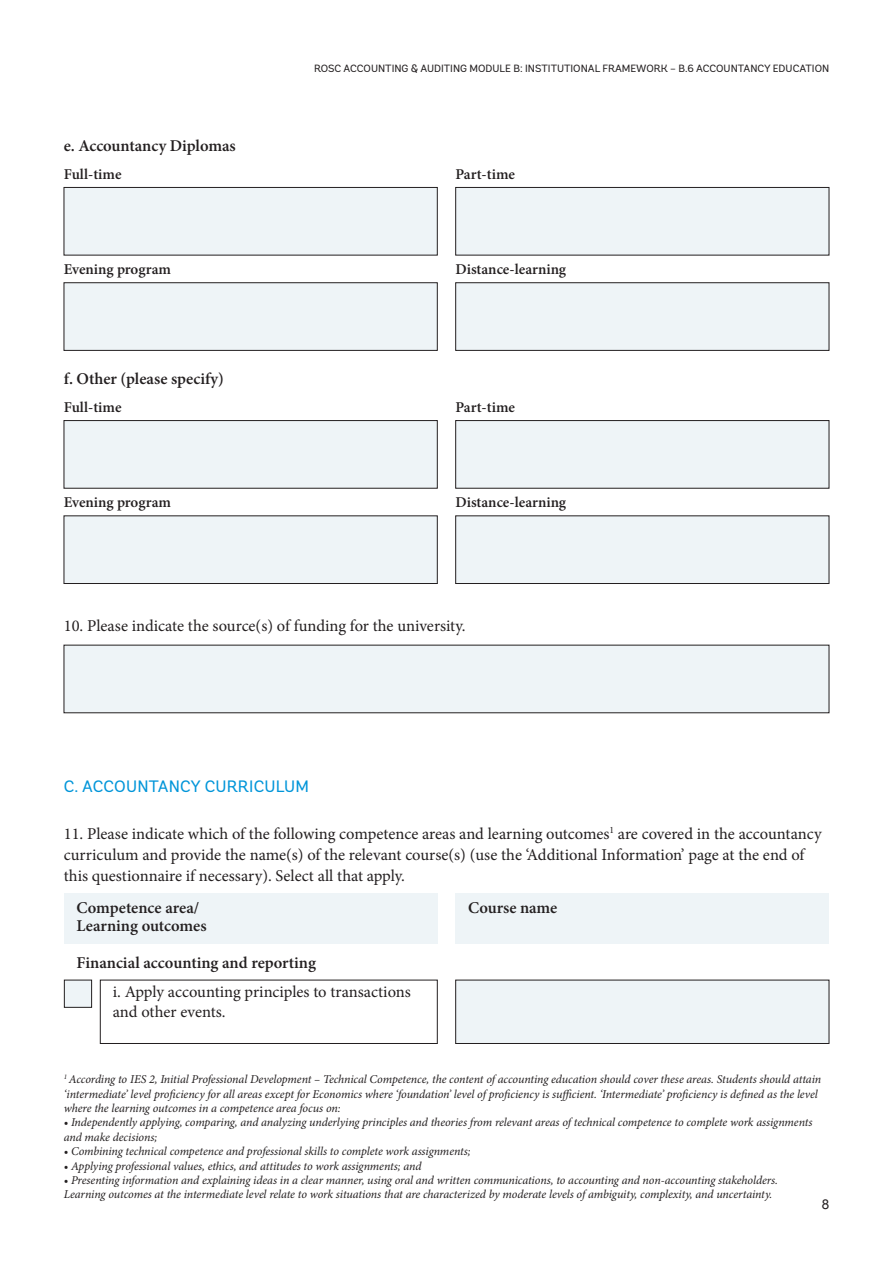
<style>
.page{position:relative;width:893px;height:1263px;background:#fff}
.page>*{position:absolute;margin:0;border:0;box-sizing:border-box;transform-origin:0 0}
.t1{font:16.5px/21px "Minion Pro";color:#231f20}
.t2{font:600 16.5px/18px "Minion Pro";letter-spacing:-.005em;color:#231f20}
.t3{font:16.5px "Andes";letter-spacing:.01em;color:#0095d9}
.t4{font:600 15px "Minion Pro";color:#231f20}
.t5{font:13.5px "Arial";color:#231f20}
.t6{font:italic 12px/14.4px "Minion Pro";letter-spacing:-.01em;color:#231f20}
.t7{font:10.5px "Andes";color:#231f20}
</style>
<div class="page">
<div style="left:64px;top:893px;width:373px;height:51px;background:#eef4f7"></div>
<div style="left:64px;top:187px;width:373px;height:68px;background:#eef4f7;border:1px solid #231f20"></div>
<div style="left:64px;top:420px;width:373px;height:68px;background:#eef4f7;border:1px solid #231f20"></div>
<div style="left:64px;top:283px;width:373px;height:68px;background:#eef4f7;border:1px solid #231f20"></div>
<div style="left:64px;top:516px;width:373px;height:68px;background:#eef4f7;border:1px solid #231f20"></div>
<div style="left:455px;top:187px;width:374px;height:68px;background:#eef4f7;border:1px solid #231f20"></div>
<div style="left:455px;top:420px;width:374px;height:68px;background:#eef4f7;border:1px solid #231f20"></div>
<div style="left:455px;top:283px;width:374px;height:68px;background:#eef4f7;border:1px solid #231f20"></div>
<div style="left:455px;top:516px;width:374px;height:68px;background:#eef4f7;border:1px solid #231f20"></div>
<div style="left:64px;top:645px;width:765px;height:68px;background:#eef4f7"></div>
<div style="left:100px;top:980px;width:337px;height:64px;border:1px solid #231f20"></div>
<div style="left:455px;top:980px;width:374px;height:64px;background:#eef4f7;border:1px solid #231f20"></div>
<div style="left:455px;top:893px;width:374px;height:51px;background:#eef4f7"></div>
<div style="left:64px;top:980px;width:28px;height:27px;background:#eef4f7;border:1px solid #231f20"></div>
<h1 class="t2" style="left:64px;top:136px;width:174px">e. Accountancy Diplomas</h1>
<p class="t4" style="left:64px;top:163px;width:59px">Full-time</p>
<p class="t4" style="left:64px;top:259px;width:109px">Evening program</p>
<h1 class="t2" style="left:64px;top:369px;width:162px">f. Other (please specify)</h1>
<p class="t4" style="left:64px;top:397px;width:59px">Full-time</p>
<p class="t4" style="left:64px;top:492px;width:109px">Evening program</p>
<p class="t7" style="left:314px;top:62px;width:44px">ROSC ACCO</p>
<p class="t7" style="left:371px;top:62px;width:245px">UNTING &amp; AUDITING MODULE B: I NSTITUTIONAL FRAM</p>
<p class="t7" style="left:630px;top:62px;width:101px">EWORK – B.6 ACCOUNT</p>
<p class="t7" style="left:743px;top:62px;width:37px">ANCY EDU</p>
<p class="t7" style="left:793px;top:62px;width:36px">CATI ON</p>
<p class="t4" style="left:455px;top:163px;width:61px">Part-time</p>
<p class="t4" style="left:455px;top:259px;width:112px">Distance-learning</p>
<p class="t4" style="left:455px;top:397px;width:61px">Part-time</p>
<p class="t4" style="left:455px;top:492px;width:112px">Distance-learning</p>
<h1 class="t1" style="left:64px;top:615px;width:403px">10. Please indicate the source(s) of funding for the university.</h1>
<h1 class="t3" style="left:64px;top:776px;width:247px">C. ACCOUNTANCY CURRICULUM</h1>
<p class="t1" style="left:64px;top:823px;width:759px">11. Please indicate which of the following competence areas and learning outcomes<sup>1</sup> are covered in the accountancy curriculum and provide the name(s) of the relevant course(s) (use the ‘Additional Information’ page at the end of this questionnaire if necessary). Select all that apply.</p>
<h1 class="t2" style="left:77px;top:898px;width:132px">Competence area/<br>Learning outcomes</h1>
<h1 class="t2" style="left:77px;top:954px;width:241px">Financial accounting and reporting</h1>
<h1 class="t1" style="left:113px;top:982px;width:300px;line-height:19.5px">i. Apply accounting principles to transactions and other events.</h1>
<h1 class="t2" style="left:468px;top:898px;width:91px">Course name</h1>
<p class="t6" style="left:64px;top:1072px;width:759px"><sup>1</sup> According to IES 2, Initial Professional Development – Technical Competence, the content of accounting education should cover these areas. Students should attain ‘intermediate’ level proficiency for all areas except for Economics where ‘foundation’ level of proficiency is sufficient. ‘Intermediate’ proficiency is defined as the level where the learning outcomes in a competence area focus on:</p>
<p class="t6" style="left:64px;top:1115px;width:750px">• Independently applying, comparing, and analyzing underlying principles and theories from relevant areas of technical competence to complete work assignments and make decisions;</p>
<p class="t6" style="left:64px;top:1144px;width:408px">• Combining technical competence and professional skills to complete work assignments;</p>
<p class="t6" style="left:64px;top:1158px;width:359px">• Applying professional values, ethics, and attitudes to work assignments; and</p>
<p class="t6" style="left:64px;top:1173px;width:716px">• Presenting information and explaining ideas in a clear manner, using oral and written communications, to accounting and non-accounting stakeholders.<br>Learning outcomes at the intermediate level relate to work situations that are characterized by moderate levels of ambiguity, complexity, and uncertainty.</p>
<p class="t5" style="left:822px;top:1195px;width:9px">8</p>
</div>
